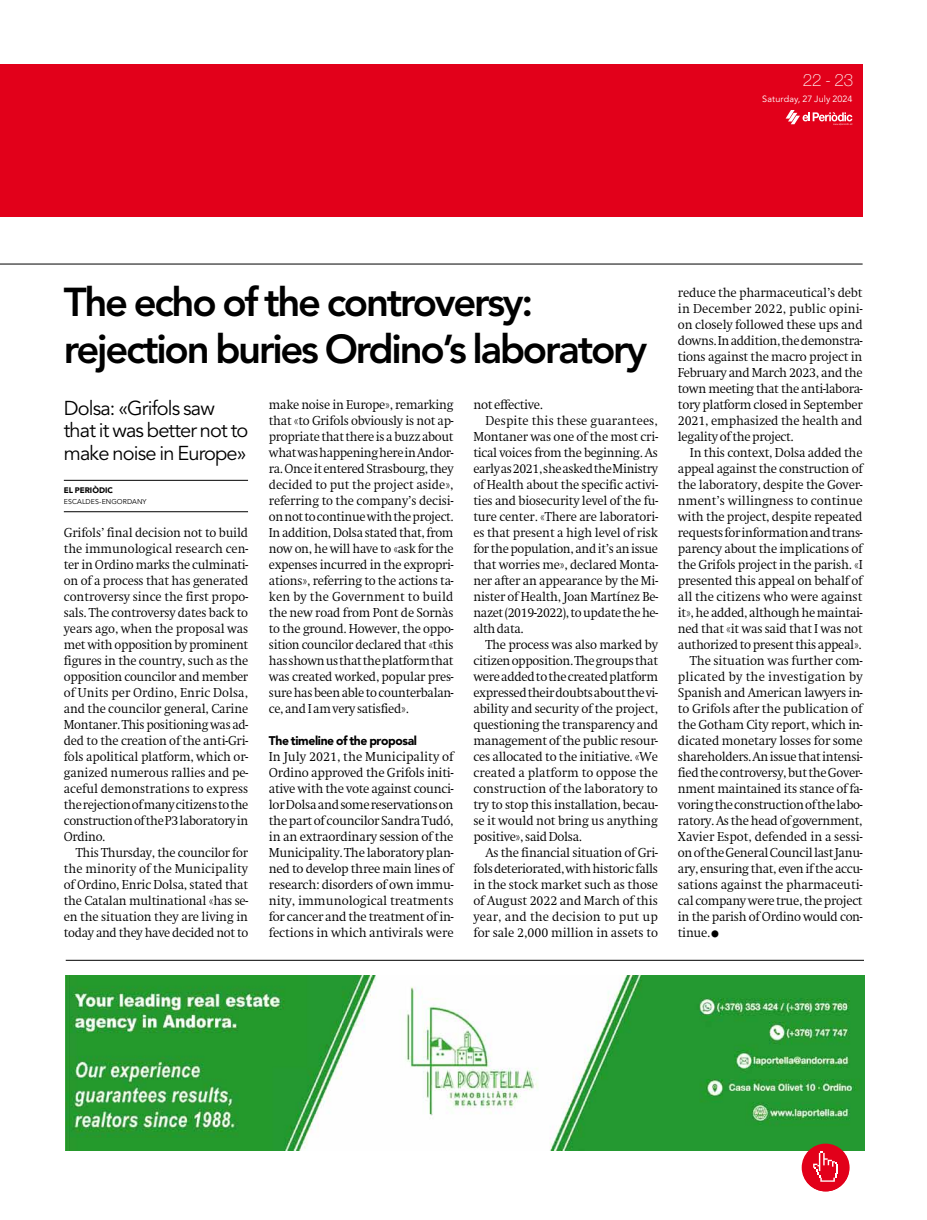
<style>
.page{position:relative;width:927px;height:1220px;background:#fff}
.page>*{position:absolute;margin:0;border:0;box-sizing:border-box;transform-origin:0 0}
.t1{font:800 40px/47px "Avenir LT Std";letter-spacing:-.055em;color:#000}
.t2{font:20px/22.5px "Avenir LT Std";letter-spacing:-.045em;color:#000}
.t3{font:100 17px "Helvetica Neue LT Std";color:#fff}
.t4{font:300 12.5px/16px "Swift ND Std";letter-spacing:-.02em;color:#000;text-align:justify;scale:.95 1}
.t5{font:300 12.5px/16px "Swift ND Std";letter-spacing:-.02em;color:#000;text-align:justify;scale:.96 1}
.t6{font:300 12.5px/16px "Swift ND Std";letter-spacing:-.02em;color:#000;text-align:justify}
.t7{font:300 12.5px "Swift ND Std";color:#000;scale:.96 1}
.t8{font:300 12.5px "Swift ND Std";letter-spacing:.015em;color:#000;scale:.96 1}
.t9{font:300 12.5px "Swift ND Std";letter-spacing:.01em;color:#000;scale:.95 1}
.t10{font:300 12.5px "Swift ND Std";letter-spacing:.01em;color:#000;scale:.96 1}
.t11{font:900 12.5px "Avenir LT Std";letter-spacing:-.03em;color:#000}
.t12{font:9px "Avenir LT Std";letter-spacing:.01em;color:#fff}
.t13{font:900 8px "Avenir LT Std";letter-spacing:.005em;color:#000}
.t14{font:7px "Avenir LT Std";letter-spacing:.015em;color:#000}
</style>
<div class="page">
<div style="left:0;top:64px;width:862px;height:153px;background:#e2001a"></div>
<svg style="left:785px;top:110px;width:67px;height:15px"></svg>
<hr style="left:66px;top:960px;width:798px;height:1px;background:#000">
<img style="left:66px;top:976px;width:798px;height:174px">
<svg style="left:802px;top:1144px;width:47px;height:48px"></svg>
<hr style="left:0;top:264px;width:862px;height:1px;background:#000">
<hr style="left:64px;top:480px;width:184px;height:1px;background:#000">
<hr style="left:64px;top:511px;width:184px;height:1px;background:#000">
<h3 class="t3" style="left:803px;top:70px;width:52px">22 - 23</h3>
<p class="t12" style="left:762px;top:94px;width:92px">Saturday, 27 July 2024</p>
<h1 class="t1" style="left:64px;top:279px;width:585px">The echo of the controversy: rejection buries Ordino’s laboratory</h1>
<h2 class="t2" style="left:64px;top:397px;width:186px">Dolsa: «Grifols saw that it was better not to make noise in Europe»</h2>
<p class="t13" style="left:64px;top:486px;width:51px">el periòdic</p>
<p class="t14" style="left:64px;top:498px;width:6px">esca</p>
<p class="t14" style="left:82px;top:498px;width:66px">ldes-engordany</p>
<p class="t4" style="left:64px;top:525px;width:196px">Grifols’ final decision not to build the immunological research cen&shy;ter in Ordino marks the culminati&shy;on of a process that has generated controversy since the first propo&shy;sals. The controversy dates back to years ago, when the proposal was met with opposition by prominent figures in the country, such as the opposition councilor and member of Units per Ordino, Enric Dolsa, and the councilor general, Carine Montaner. This positioning was ad&shy;ded to the creation of the anti-Gri&shy;fols apolitical platform, which or&shy;ganized numerous rallies and pe&shy;aceful demonstrations to express the rejection of many citizens to the construction of the P3 laboratory in Ordino.</p>
<p class="t4" style="left:64px;top:845px;width:196px;text-indent:12px">This Thursday, the councilor for the minority of the Municipality of Ordino, Enric Dolsa, stated that the Catalan multinational «has se&shy;en the situation they are living in today and they have decided not to</p>
<p class="t4" style="left:269px;top:397px;width:196px">make noise in Europe», remarking that «to Grifols obviously is not ap&shy;propriate that there is a buzz about what was happening here in Andor&shy;ra. Once it entered Strasbourg, they decided to put the project aside», referring to the company’s decisi&shy;on not to continue with the project.<br>In addition, Dolsa stated that, from now on, he will have to «ask for the expenses incurred in the expropri&shy;ations», referring to the actions ta&shy;ken by the Government to build the new road from Pont de Sornàs to the ground. However, the oppo&shy;sition councilor declared that «this has shown us that the platform that was created worked, popular pres&shy;sure has been able to counterbalan&shy;ce, and I am very satisfied».</p>
<p class="t11" style="left:269px;top:733px;width:150px">The timeline of the proposal</p>
<p class="t6" style="left:269px;top:749px;width:186px">In July 2021, the Municipality of Ordino approved the Grifols initi&shy;ative with the vote against counci&shy;lor Dolsa and some reservations on the part of councilor Sandra Tudó, in an extraordinary session of the Municipality. The laboratory plan&shy;ned to develop three main lines of research: disorders of own immu&shy;nity, immunological treatments for cancer and the treatment of in&shy;fections in which antivirals were</p>
<p class="t6" style="left:473px;top:397px;width:71px">not effective.</p>
<p class="t9" style="left:485px;top:413px;width:183px">Despite this these guarantees,</p>
<p class="t4" style="left:473px;top:429px;width:196px">Montaner was one of the most cri-</p>
<p class="t4" style="left:473px;top:445px;width:196px">tical voices from the beginning. As</p>
<p class="t4" style="left:473px;top:461px;width:196px">early as 2021, she asked the Ministry</p>
<p class="t4" style="left:473px;top:477px;width:196px">of Health about the specific activi-</p>
<p class="t4" style="left:473px;top:493px;width:196px">ties and biosecurity level of the fu-</p>
<p class="t4" style="left:473px;top:509px;width:196px">ture center. «There are laboratori-</p>
<p class="t4" style="left:473px;top:525px;width:196px">es that present a high level of risk</p>
<p class="t4" style="left:473px;top:541px;width:196px">for the population, and it’s an issue</p>
<p class="t4" style="left:473px;top:557px;width:196px">that worries me», declared Monta-</p>
<p class="t4" style="left:473px;top:573px;width:196px">ner after an appearance by the Mi-</p>
<p class="t4" style="left:473px;top:589px;width:196px">nister of Health, Joan Martínez Be-</p>
<p class="t4" style="left:473px;top:605px;width:196px">nazet (2019-2022), to update the he-</p>
<p class="t4" style="left:473px;top:621px;width:54px">alth data.</p>
<p class="t5" style="left:485px;top:637px;width:181px">The process was also marked by</p>
<p class="t5" style="left:473px;top:653px;width:194px">citizen opposition. The groups that</p>
<p class="t5" style="left:473px;top:669px;width:194px">were added to the created platform</p>
<p class="t5" style="left:473px;top:685px;width:194px">expressed their doubts about the vi-</p>
<p class="t5" style="left:473px;top:701px;width:194px">ability and security of the project,</p>
<p class="t5" style="left:473px;top:717px;width:194px">questioning the transparency and</p>
<p class="t5" style="left:473px;top:733px;width:194px">management of the public resour-</p>
<p class="t5" style="left:473px;top:749px;width:194px">ces allocated to the initiative. «We</p>
<p class="t7" style="left:473px;top:765px;width:194px">created a platform to oppose the</p>
<p class="t5" style="left:473px;top:781px;width:194px">construction of the laboratory to</p>
<p class="t5" style="left:473px;top:797px;width:194px">try to stop this installation, becau-</p>
<p class="t5" style="left:473px;top:813px;width:194px">se it would not bring us anything</p>
<p class="t5" style="left:473px;top:829px;width:115px">positive», said Dolsa.</p>
<p class="t5" style="left:485px;top:845px;width:181px">As the financial situation of Gri-</p>
<p class="t5" style="left:473px;top:861px;width:194px">fols deteriorated, with historic falls</p>
<p class="t5" style="left:473px;top:877px;width:194px">in the stock market such as those</p>
<p class="t5" style="left:473px;top:893px;width:194px">of August 2022 and March of this</p>
<p class="t10" style="left:473px;top:909px;width:194px">year, and the decision to put up</p>
<p class="t5" style="left:473px;top:925px;width:194px">for sale 2,000 million in assets to</p>
<p class="t5" style="left:678px;top:285px;width:194px">reduce the pharmaceutical’s debt in December 2022, public opini&shy;on closely followed these ups and downs. In addition, the demonstra&shy;tions against the macro project in February and March 2023, and the town meeting that the anti-labora&shy;tory platform closed in September 2021, emphasized the health and legality of the project.</p>
<p class="t5" style="left:690px;top:445px;width:181px">In this context, Dolsa added the</p>
<p class="t5" style="left:678px;top:461px;width:194px">appeal against the construction of</p>
<p class="t5" style="left:678px;top:477px;width:194px">the laboratory, despite the Gover-</p>
<p class="t7" style="left:678px;top:493px;width:194px">nment’s willingness to continue</p>
<p class="t5" style="left:678px;top:509px;width:194px">with the project, despite repeated</p>
<p class="t5" style="left:678px;top:525px;width:194px">requests for information and trans-</p>
<p class="t5" style="left:678px;top:541px;width:194px">parency about the implications of</p>
<p class="t5" style="left:678px;top:557px;width:194px">the Grifols project in the parish. «I</p>
<p class="t5" style="left:678px;top:573px;width:194px">presented this appeal on behalf of</p>
<p class="t5" style="left:678px;top:589px;width:194px">all the citizens who were against</p>
<p class="t5" style="left:678px;top:605px;width:194px">it», he added, although he maintai-</p>
<p class="t5" style="left:678px;top:621px;width:194px">ned that «it was said that I was not</p>
<p class="t5" style="left:678px;top:637px;width:193px">authorized to present this appeal».</p>
<p class="t5" style="left:690px;top:653px;width:181px">The situation was further com-</p>
<p class="t8" style="left:678px;top:669px;width:194px">plicated by the investigation by</p>
<p class="t5" style="left:678px;top:685px;width:194px">Spanish and American lawyers in-</p>
<p class="t5" style="left:678px;top:701px;width:194px">to Grifols after the publication of</p>
<p class="t5" style="left:678px;top:717px;width:194px">the Gotham City report, which in-</p>
<p class="t5" style="left:678px;top:733px;width:194px">dicated monetary losses for some</p>
<p class="t5" style="left:678px;top:749px;width:194px">shareholders. An issue that intensi-</p>
<p class="t5" style="left:678px;top:765px;width:194px">fied the controversy, but the Gover-</p>
<p class="t5" style="left:678px;top:781px;width:194px">nment maintained its stance of fa-</p>
<p class="t5" style="left:678px;top:797px;width:194px">voring the construction of the labo-</p>
<p class="t5" style="left:678px;top:813px;width:194px">ratory. As the head of government,</p>
<p class="t7" style="left:678px;top:829px;width:194px">Xavier Espot, defended in a sessi-</p>
<p class="t5" style="left:678px;top:845px;width:194px">on of the General Council last Janu-</p>
<p class="t5" style="left:678px;top:861px;width:194px">ary, ensuring that, even if the accu-</p>
<p class="t5" style="left:678px;top:877px;width:194px">sations against the pharmaceuti-</p>
<p class="t5" style="left:678px;top:893px;width:194px">cal company were true, the project</p>
<p class="t5" style="left:678px;top:909px;width:194px">in the parish of Ordino would con-</p>
<p class="t5" style="left:678px;top:925px;width:35px">tinue.</p>
</div>
